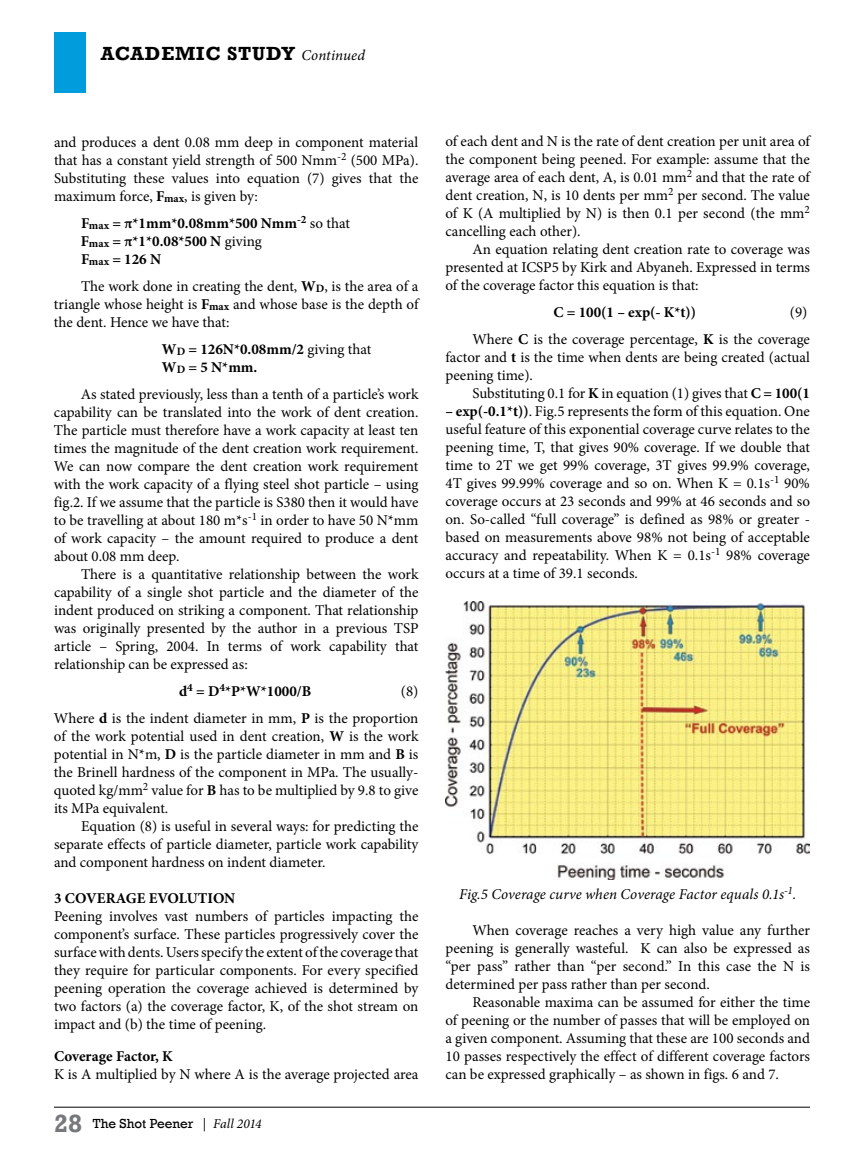
<style>
.page{position:relative;width:864px;height:1161px;background:#fff}
.page>*{position:absolute;margin:0;border:0;box-sizing:border-box;transform-origin:0 0}
.t1{font:700 19.5px "Rockwell";color:#000}
.t2{font:15px/18px "Minion Pro";color:#000;text-align:justify}
.t3{font:700 15px/18px "Minion Pro";color:#000}
.t4{font:italic 15px "Minion Pro";letter-spacing:.005em;color:#000}
.t5{font:13.5px "Rockwell";color:#000}
.s1{font-family:"Rockwell";font-weight:700;font-style:normal;font-size:19.5px}
.s2{font-weight:700}
.s3{font-weight:700;font-size:11.25px}
.s4{font-size:11.25px}
.s5{font-weight:400}
.s6{font-weight:700;font-size:25.5px;color:#77787b}
.s7{font-family:"Minion Pro"}
.s8{font-family:"Minion Pro";font-style:italic}
</style>
<div class="page">
<hr style="left:54px;top:1107px;width:756px;height:1px;background:#000">
<div style="left:54px;top:32px;width:31px;height:60px;background:#009cdc"></div>
<img style="left:445px;top:602px;width:365px;height:278px">
<h1 class="t1" style="left:101px;top:42px;width:16px">ACA</h1>
<h1 class="t1" style="left:145px;top:42px;width:32px">DEMIC</h1>
<p class="t4" style="left:227px;top:45px;width:139px"><span class="s1">STUDY</span> Continued</p>
<p class="t2" style="left:54px;top:134px;width:366px">and produces a dent 0.08 mm deep in component material that has a constant yield strength of 500 Nmm<sup>-2</sup> (500 MPa).<br>Substituting these values into equation (7) gives that the maximum force, <span class="s2">F</span><span class="s3">max</span>, is given by:</p>
<p class="t3" style="left:81px;top:214px;width:270px">F<span class="s4">max</span> = π*1mm*0.08mm*500 Nmm<sup>-2</sup> <span class="s5">so that<br></span>F<span class="s4">max</span> = π*1*0.08*500 N <span class="s5">giving<br></span>F<span class="s4">max</span> = 126 N</p>
<p class="t2" style="left:54px;top:278px;width:366px;text-indent:27px">The work done in creating the dent, <span class="s2">W</span><span class="s3">D</span>, is the area of a triangle whose height is <span class="s2">F</span><span class="s3">max</span> and whose base is the depth of the dent. Hence we have that:</p>
<p class="t3" style="left:162px;top:340px;width:211px">W<span class="s4">D</span> = 126N*0.08mm/2 <span class="s5">giving that<br></span>W<span class="s4">D</span> = 5 N*mm.</p>
<p class="t2" style="left:54px;top:386px;width:366px;text-indent:27px">As stated previously, less than a tenth of a particle’s work capability can be translated into the work of dent creation.<br>The particle must therefore have a work capacity at least ten times the magnitude of the dent creation work requirement.<br>We can now compare the dent creation work requirement with the work capacity of a flying steel shot particle – using fig.2. If we assume that the particle is S380 then it would have to be travelling at about 180 m*s<sup>-1</sup> in order to have 50 N*mm of work capacity – the amount required to produce a dent about 0.08 mm deep.</p>
<p class="t2" style="left:54px;top:566px;width:366px;text-indent:27px">There is a quantitative relationship between the work capability of a single shot particle and the diameter of the indent produced on striking a component. That relationship was originally presented by the author in a previous TSP article – Spring, 2004. In terms of work capability that relationship can be expressed as:</p>
<p class="t3" style="left:179px;top:682px;width:134px">d<sup>4</sup> = D<sup>4</sup>*P*W*1000/B</p>
<p class="t2" style="left:54px;top:678px;width:366px;line-height:27px;text-align:right">(8)<br>Where <span class="s2">d</span> is the indent diameter in mm, <span class="s2">P</span> is the proportion</p>
<p class="t2" style="left:54px;top:728px;width:366px">of the work potential used in dent creation, <span class="s2">W</span> is the work potential in N*m, <span class="s2">D</span> is the particle diameter in mm and <span class="s2">B</span> is the Brinell hardness of the component in MPa. The usually&shy;quoted kg/mm<sup>2</sup> value for <span class="s2">B</span> has to be multiplied by 9.8 to give its MPa equivalent.</p>
<p class="t2" style="left:54px;top:818px;width:366px;text-indent:27px">Equation (8) is useful in several ways: for predicting the separate effects of particle diameter, particle work capability and component hardness on indent diameter.</p>
<p class="t3" style="left:54px;top:889px;width:183px">3 COVERAGE EVOLUTION</p>
<p class="t2" style="left:54px;top:908px;width:366px">Peening involves vast numbers of particles impacting the component’s surface. These particles progressively cover the surface with dents. Users specify the extent of the coverage that they require for particular components. For every specified peening operation the coverage achieved is determined by two factors (a) the coverage factor, K, of the shot stream on impact and (b) the time of peening.</p>
<p class="t3" style="left:54px;top:1047px;width:120px">Coverage Factor, K</p>
<p class="t2" style="left:54px;top:1065px;width:366px">K is A multiplied by N where A is the average projected area</p>
<p class="t5" style="left:54px;top:1115px;width:209px"><span class="s6">28</span> The Shot Peener <span class="s7">|</span> <span class="s8">Fall 2014</span></p>
<p class="t2" style="left:445px;top:132px;width:366px">of each dent and N is the rate of dent creation per unit area of the component being peened. For example: assume that the average area of each dent, A, is 0.01 mm<sup>2</sup> and that the rate of dent creation, N, is 10 dents per mm<sup>2</sup> per second. The value of K (A multiplied by N) is then 0.1 per second (the mm<sup>2 </sup>cancelling each other).</p>
<p class="t2" style="left:446px;top:240px;width:366px;text-indent:27px">An equation relating dent creation rate to coverage was presented at ICSP5 by Kirk and Abyaneh. Expressed in terms of the coverage factor this equation is that:</p>
<p class="t3" style="left:554px;top:303px;width:144px">C = 100(1 – exp(- K*t))</p>
<p class="t2" style="left:472px;top:299px;width:339px;line-height:27px;text-align:right">(9)<br>Where <span class="s2">C</span> is the coverage percentage, <span class="s2">K</span> is the coverage</p>
<p class="t2" style="left:446px;top:348px;width:366px">factor and <span class="s2">t</span> is the time when dents are being created (actual peening time).</p>
<p class="t2" style="left:473px;top:384px;width:339px">Substituting 0.1 for <span class="s2">K</span> in equation (1) gives that <span class="s2">C = 100(1</span></p>
<p class="t2" style="left:445px;top:402px;width:366px"><span class="s2">– exp(-0.1*t))</span>. Fig.5 represents the form of this equation. One useful feature of this exponential coverage curve relates to the peening time, T, that gives 90% coverage. If we double that time to 2T we get 99% coverage, 3T gives 99.9% coverage, 4T gives 99.99% coverage and so on. When K = 0.1s<sup>-1</sup> 90% coverage occurs at 23 seconds and 99% at 46 seconds and so on. So-called “full coverage” is defined as 98% or greater - based on measurements above 98% not being of acceptable accuracy and repeatability. When K = 0.1s<sup>-1</sup> 98% coverage occurs at a time of 39.1 seconds.</p>
<p class="t4" style="left:459px;top:884px;width:339px">Fig.5 Coverage curve when Coverage Factor equals 0.1s<sup>-1</sup>.</p>
<p class="t2" style="left:446px;top:921px;width:366px;text-indent:27px">When coverage reaches a very high value any further peening is generally wasteful. K can also be expressed as “per pass” rather than “per second.” In this case the N is determined per pass rather than per second.</p>
<p class="t2" style="left:446px;top:993px;width:366px;text-indent:27px">Reasonable maxima can be assumed for either the time of peening or the number of passes that will be employed on a given component. Assuming that these are 100 seconds and 10 passes respectively the effect of different coverage factors can be expressed graphically – as shown in figs. 6 and 7.</p>
</div>
